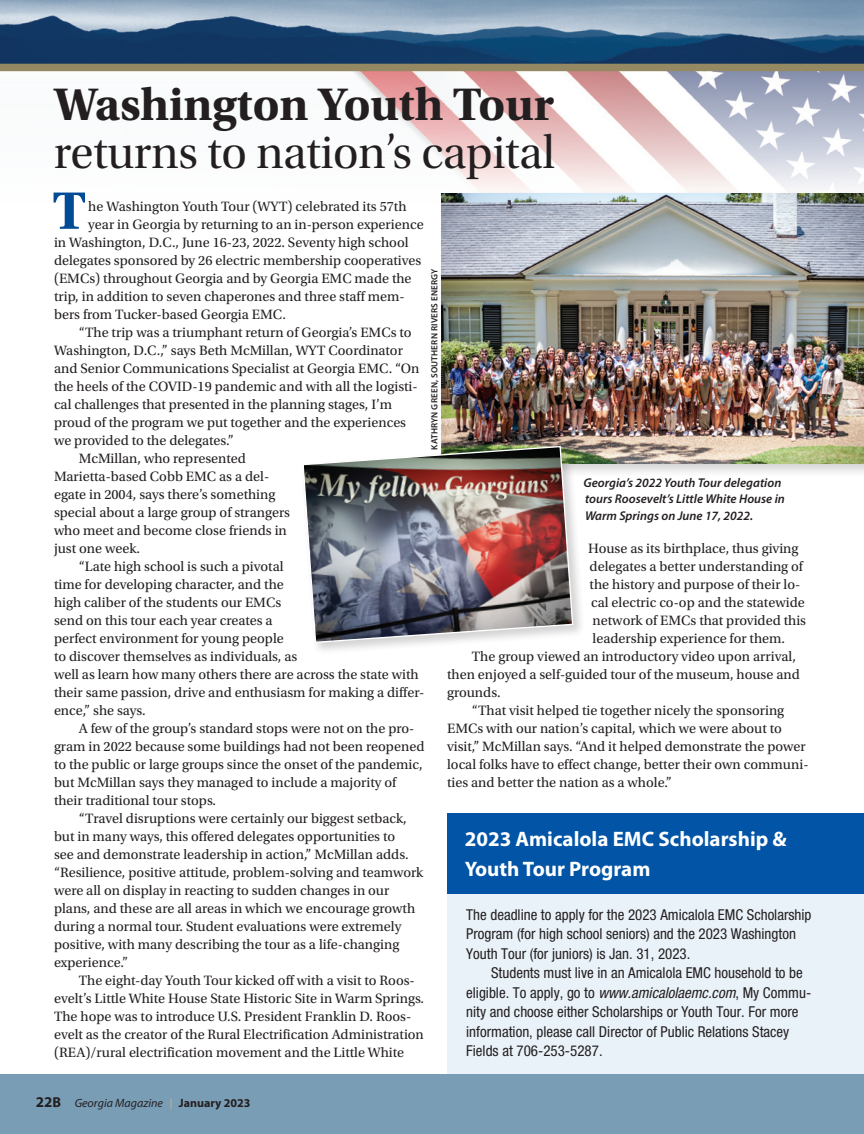
<style>
.page{position:relative;width:864px;height:1134px;background:#fff}
.page>*{position:absolute;margin:0;border:0;box-sizing:border-box;transform-origin:0 0}
.t1{font:700 55.5px "Utopia Std";color:#014a95}
.t2{font:48px "Utopia Std Subh";color:#231f20}
.t3{font:700 48px "Utopia Std";color:#231f20}
.t4{font:700 21px/30px "Myriad Pro";color:#fff}
.t5{font:condensed 15px/19.5px "Helvetica Neue LT Std";color:#231f20}
.t6{font:14.25px "Utopia Std";color:#231f20}
.t7{font:italic 600 12.75px/16.5px "Myriad Pro";color:#231f20}
.t8{font:italic 12px "Myriad Pro";color:#231f20}
.t9{font:700 12px "Myriad Pro";color:#231f20}
.t10{font:600 9px "Myriad Pro";letter-spacing:.02em;color:#231f20}
.s1{font-style:italic}
.s2{font-weight:700;font-style:normal;font-size:15px}
.s3{font-weight:700;font-style:normal;font-size:14.4px}
</style>
<div class="page">
<img style="left:0;top:71px;width:864px;height:119px">
<div style="left:438px;top:190px;width:426px;height:288px;background:#231f20;opacity:.2"></div>
<img style="left:441px;top:194px;width:423px;height:270px">
<hr style="left:863px;top:68px;width:1px;height:65px;background:#005d9c">
<div style="left:447px;top:878px;width:417px;height:212px;background:#eaf2f9"></div>
<div style="left:300px;top:444px;width:285px;height:211px;background:#231f20;opacity:.2"></div>
<img style="left:302px;top:445px;width:272px;height:199px">
<img style="left:0;top:0;width:864px;height:64px">
<div style="left:0;top:64px;width:864px;height:7px;background:#948962"></div>
<div style="left:0;top:1075px;width:864px;height:59px;background:#7a9db6"></div>
<div style="left:447px;top:813px;width:417px;height:81px;background:#0154a6"></div>
<h2 class="t3" style="left:54px;top:77px;width:502px">Washington Youth Tour</h2>
<h2 class="t2" style="left:54px;top:127px;width:503px">returns to nation’s capital</h2>
<h1 class="t1" style="left:52px;top:179px;width:35px">T</h1>
<p class="t6" style="left:88px;top:198px;width:320px">he Washington Youth Tour (WYT) celebrated its 57th</p>
<p class="t6" style="left:88px;top:216px;width:337px">year in Georgia by returning to an in-person experience</p>
<p class="t6" style="left:54px;top:234px;width:356px">in Washington, D.C., June 16-23, 2022. Seventy high school</p>
<p class="t6" style="left:54px;top:252px;width:369px">delegates sponsored by 26 electric membership cooperatives</p>
<p class="t6" style="left:54px;top:270px;width:359px">(EMCs) throughout Georgia and by Georgia EMC made the</p>
<p class="t6" style="left:54px;top:288px;width:352px">trip, in addition to seven chaperones and three staff mem-</p>
<p class="t6" style="left:54px;top:306px;width:233px">bers from Tucker-based Georgia EMC.</p>
<p class="t6" style="left:79px;top:324px;width:334px">“The trip was a triumphant return of Georgia’s EMCs to</p>
<p class="t6" style="left:54px;top:342px;width:350px">Washington, D.C.,” says Beth McMillan, WYT Coordinator</p>
<p class="t6" style="left:54px;top:360px;width:367px">and Senior Communications Specialist at Georgia EMC. “On</p>
<p class="t6" style="left:54px;top:378px;width:365px">the heels of the COVID-19 pandemic and with all the logisti-</p>
<p class="t6" style="left:54px;top:396px;width:340px">cal challenges that presented in the planning stages, I’m</p>
<p class="t6" style="left:54px;top:414px;width:354px">proud of the program we put together and the experiences</p>
<p class="t6" style="left:54px;top:432px;width:181px">we provided to the delegates.”</p>
<p class="t6" style="left:79px;top:450px;width:169px">McMillan, who represented</p>
<p class="t6" style="left:54px;top:468px;width:217px">Marietta-based Cobb EMC as a del-</p>
<p class="t6" style="left:54px;top:486px;width:223px">egate in 2004, says there’s something</p>
<p class="t6" style="left:54px;top:504px;width:238px">special about a large group of strangers</p>
<p class="t6" style="left:54px;top:522px;width:234px">who meet and become close friends in</p>
<p class="t6" style="left:54px;top:540px;width:87px">just one week.</p>
<p class="t6" style="left:79px;top:558px;width:206px">“Late high school is such a pivotal</p>
<p class="t6" style="left:54px;top:576px;width:231px">time for developing character, and the</p>
<p class="t6" style="left:54px;top:594px;width:229px">high caliber of the students our EMCs</p>
<p class="t6" style="left:54px;top:612px;width:220px">send on this tour each year creates a</p>
<p class="t6" style="left:54px;top:630px;width:231px">perfect environment for young people</p>
<p class="t6" style="left:54px;top:648px;width:245px">to discover themselves as individuals, as</p>
<p class="t6" style="left:54px;top:666px;width:366px">well as learn how many others there are across the state with</p>
<p class="t6" style="left:54px;top:684px;width:372px">their same passion, drive and enthusiasm for making a differ-</p>
<p class="t6" style="left:54px;top:702px;width:93px">ence,” she says.</p>
<p class="t6" style="left:79px;top:720px;width:337px">A few of the group’s standard stops were not on the pro-</p>
<p class="t6" style="left:54px;top:738px;width:372px">gram in 2022 because some buildings had not been reopened</p>
<p class="t6" style="left:54px;top:756px;width:370px">to the public or large groups since the onset of the pandemic,</p>
<p class="t6" style="left:54px;top:774px;width:344px">but McMillan says they managed to include a majority of</p>
<p class="t6" style="left:54px;top:792px;width:164px">their traditional tour stops.</p>
<p class="t6" style="left:79px;top:810px;width:329px">“Travel disruptions were certainly our biggest setback,</p>
<p class="t6" style="left:54px;top:828px;width:343px">but in many ways, this offered delegates opportunities to</p>
<p class="t6" style="left:54px;top:846px;width:356px">see and demonstrate leadership in action,” McMillan adds.</p>
<p class="t6" style="left:54px;top:864px;width:371px">“Resilience, positive attitude, problem-solving and teamwork</p>
<p class="t6" style="left:54px;top:882px;width:337px">were all on display in reacting to sudden changes in our</p>
<p class="t6" style="left:54px;top:900px;width:363px">plans, and these are all areas in which we encourage growth</p>
<p class="t6" style="left:54px;top:918px;width:349px">during a normal tour. Student evaluations were extremely</p>
<p class="t6" style="left:54px;top:936px;width:347px">positive, with many describing the tour as a life-changing</p>
<p class="t6" style="left:54px;top:954px;width:76px">experience.”</p>
<p class="t6" style="left:79px;top:972px;width:337px">The eight-day Youth Tour kicked off with a visit to Roos-</p>
<p class="t6" style="left:54px;top:990px;width:372px">evelt’s Little White House State Historic Site in Warm Springs.</p>
<p class="t6" style="left:54px;top:1008px;width:359px">The hope was to introduce U.S. President Franklin D. Roos-</p>
<p class="t6" style="left:54px;top:1026px;width:371px">evelt as the creator of the Rural Electrification Administration</p>
<p class="t6" style="left:54px;top:1044px;width:352px">(REA)/rural electrification movement and the Little White</p>
<p class="t10" style="left:429px;top:450px;width:183px;rotate:-90deg">KATHRYN GREEN, SOUTHERN RIVERS ENERGY</p>
<p class="t7" style="left:584px;top:474px;width:203px">Georgia’s 2022 Youth Tour delegation tours Roosevelt’s Little White House in<br>Warm Springs on June 17, 2022.</p>
<p class="t6" style="left:588px;top:541px;width:212px">House as its birthplace, thus giving</p>
<p class="t6" style="left:590px;top:559px;width:215px">delegates a better understanding of</p>
<p class="t6" style="left:590px;top:577px;width:212px">the history and purpose of their lo-</p>
<p class="t6" style="left:591px;top:595px;width:215px">cal electric co-op and the statewide</p>
<p class="t6" style="left:593px;top:613px;width:215px">network of EMCs that provided this</p>
<p class="t6" style="left:593px;top:631px;width:194px">leadership experience for them.</p>
<p class="t6" style="left:472px;top:649px;width:326px">The group viewed an introductory video upon arrival,</p>
<p class="t6" style="left:447px;top:667px;width:354px">then enjoyed a self-guided tour of the museum, house and</p>
<p class="t6" style="left:447px;top:685px;width:55px">grounds.</p>
<p class="t6" style="left:472px;top:703px;width:314px">“That visit helped tie together nicely the sponsoring</p>
<p class="t6" style="left:447px;top:721px;width:336px">EMCs with our nation’s capital, which we were about to</p>
<p class="t6" style="left:447px;top:739px;width:360px">visit,” McMillan says. “And it helped demonstrate the power</p>
<p class="t6" style="left:447px;top:757px;width:363px">local folks have to effect change, better their own communi-</p>
<p class="t6" style="left:447px;top:775px;width:226px">ties and better the nation as a whole.”</p>
<h3 class="t4" style="left:465px;top:824px;width:324px">2023 Amicalola EMC Scholarship &amp;<br>Youth Tour Program</h3>
<p class="t5" style="left:466px;top:904px;width:347px">The deadline to apply for the 2023 Amicalola EMC Scholarship<br>Program (for high school seniors) and the 2023 Washington<br>Youth Tour (for juniors) is Jan. 31, 2023.</p>
<p class="t5" style="left:466px;top:963px;width:347px;text-indent:25px">Students must live in an Amicalola EMC household to be eligible. To apply, go to <span class="s1">www.amicalolaemc.com</span>, My Commu&shy;nity and choose either Scholarships or Youth Tour. For more information, please call Director of Public Relations Stacey Fields at 706-253-5287.</p>
<p class="t8" style="left:36px;top:1096px;width:129px"><span class="s2">22</span><span class="s3">B</span> Georgia Magazine</p>
<p class="t9" style="left:179px;top:1096px;width:73px">January 2023</p>
</div>
